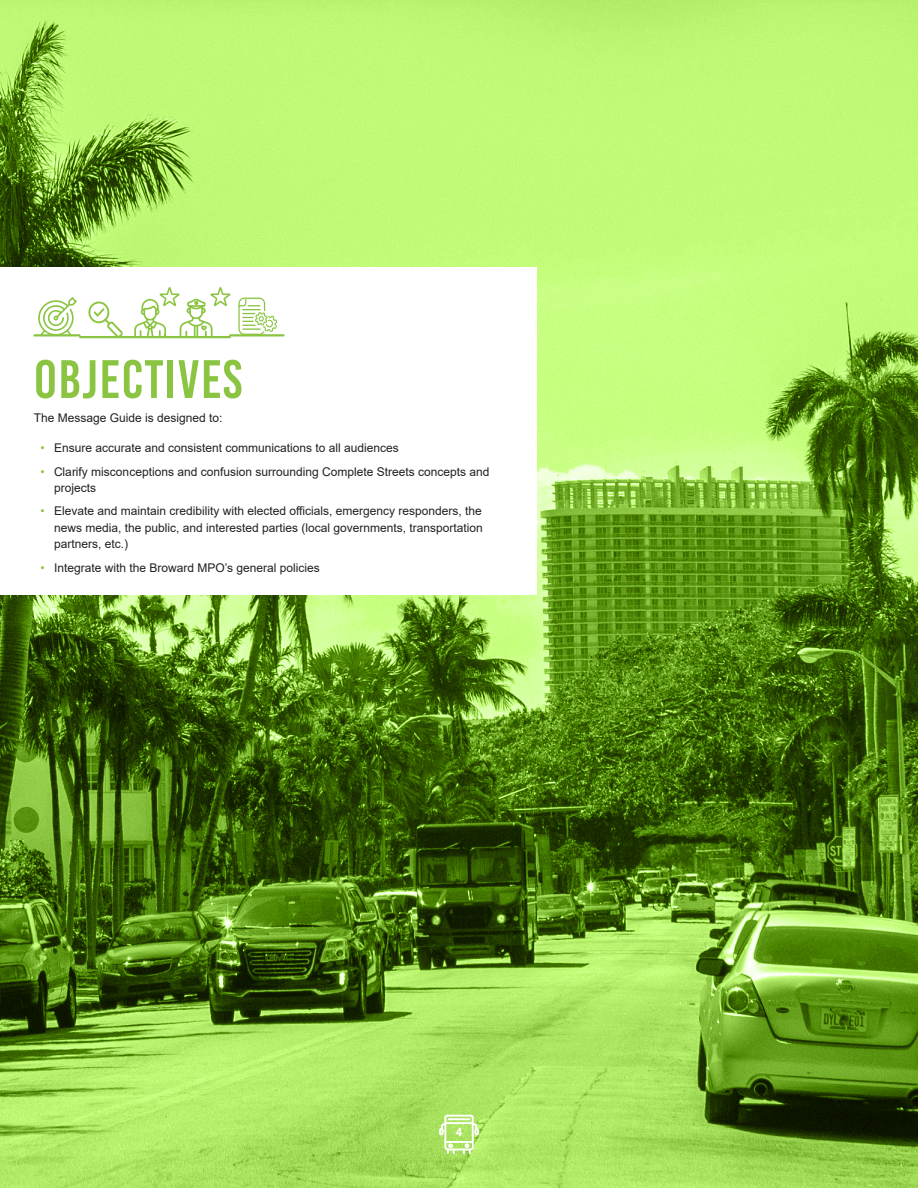
<style>
.page{position:relative;width:918px;height:1188px;background:#fff}
.page>*{position:absolute;margin:0;border:0;box-sizing:border-box;transform-origin:0 0}
.t1{font:54px "Bebas Kai";letter-spacing:.02em;color:#8ac441}
.Body_Text{font:12px/16.5px "Arial";color:#231f20}
.Key_Messages-Body{font:700 12px "Arial";color:#fff}
.s1{color:#8ac441}
</style>
<div class="page">
<img style="left:0;top:0;width:918px;height:1188px">
<div style="left:0;top:268px;width:537px;height:327px;background:#fff"></div>
<svg style="left:238px;top:298px;width:39px;height:36px"></svg>
<hr style="left:34px;top:334px;width:45px;height:2px;background:#8ac441">
<hr style="left:230px;top:334px;width:54px;height:2px;background:#8ac441">
<hr style="left:80px;top:336px;width:150px;height:2px;background:#8ac441">
<svg style="left:38px;top:297px;width:39px;height:38px"></svg>
<svg style="left:88px;top:287px;width:142px;height:49px"></svg>
<svg style="left:439px;top:1115px;width:40px;height:39px"></svg>
<h1 class="t1" style="left:34px;top:350px;width:210px">OBJECTIVES</h1>
<p class="Body_Text" style="left:34px;top:410px;width:190px">The Message Guide is designed to:</p>
<p class="Body_Text" style="left:40px;top:440px;width:360px"><span class="s1">•</span> Ensure accurate and consistent communications to all audiences</p>
<p class="Body_Text" style="left:54px;top:463px;width:437px;text-indent:-14px"><span class="s1">•</span> Clarify misconceptions and confusion surrounding Complete Streets concepts and projects</p>
<p class="Body_Text" style="left:54px;top:503px;width:430px;text-align:justify;text-indent:-14px"><span class="s1">•</span> Elevate and maintain credibility with elected officials, emergency responders, the news media, the public, and interested parties (local governments, transportation partners, etc.)</p>
<p class="Body_Text" style="left:40px;top:559px;width:281px"><span class="s1">•</span> Integrate with the Broward MPO’s general policies</p>
<p class="Key_Messages-Body" style="left:456px;top:1124px;width:8px">4</p>
</div>
